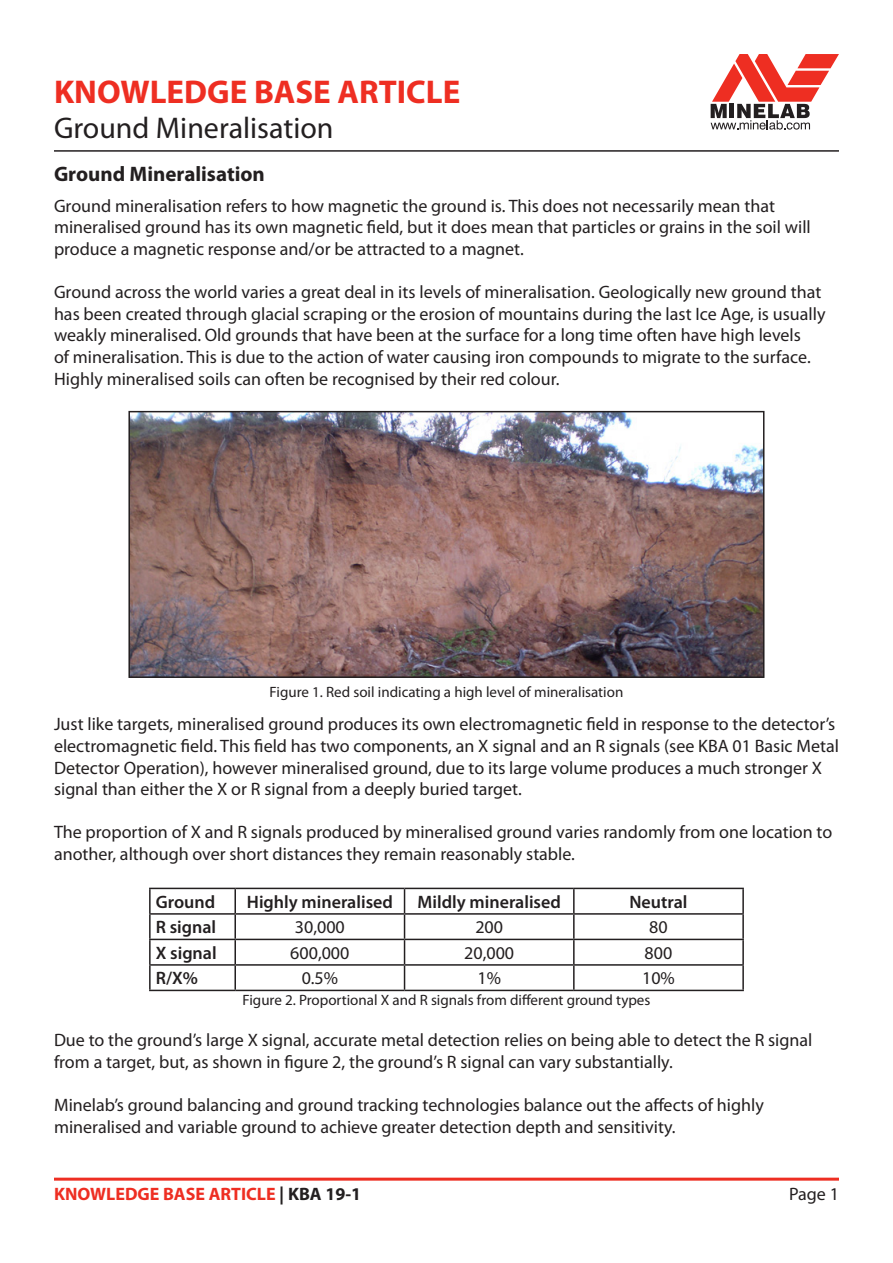
<style>
.page{position:relative;width:893px;height:1263px;background:#fff}
.page>*{position:absolute;margin:0;border:0;box-sizing:border-box;transform-origin:0 0}
.t1{font:700 33px "Myriad Pro";color:#ee2e22}
.t2{font:30px "Myriad Pro";color:#231f20}
.Heading1{font:700 21px "Myriad Pro";color:#231f20}
.t3{font:18px/21.6px "Myriad Pro";color:#231f20}
.t4{font:600 18px "Myriad Pro";color:#231f20}
.t5{font:700 18px "Myriad Pro";color:#ee2e22}
.Image_label{font:15px "Myriad Pro";color:#231f20}
.s1{color:#231f20}
</style>
<div class="page">
<svg style="left:711px;top:54px;width:128px;height:76px"></svg>
<hr style="left:54px;top:150px;width:785px;height:2px;background:#231f20">
<hr style="left:54px;top:1178px;width:785px;height:3px;background:#ee2e22">
<img style="left:131px;top:414px;width:630px;height:261px">
<div style="left:128px;top:411px;width:636px;height:267px;border:2px solid #231f20"></div>
<hr style="left:149px;top:888px;width:86px;height:1px;background:#231f20">
<hr style="left:149px;top:889px;width:2px;height:24px;background:#231f20">
<hr style="left:235px;top:888px;width:170px;height:1px;background:#231f20">
<hr style="left:234px;top:889px;width:2px;height:24px;background:#231f20">
<hr style="left:405px;top:888px;width:169px;height:1px;background:#231f20">
<hr style="left:574px;top:888px;width:170px;height:1px;background:#231f20">
<hr style="left:573px;top:889px;width:2px;height:24px;background:#231f20">
<hr style="left:742px;top:889px;width:2px;height:24px;background:#231f20">
<hr style="left:149px;top:913px;width:86px;height:2px;background:#231f20">
<hr style="left:149px;top:915px;width:2px;height:24px;background:#231f20">
<hr style="left:235px;top:913px;width:170px;height:2px;background:#231f20">
<hr style="left:234px;top:915px;width:2px;height:24px;background:#231f20">
<hr style="left:405px;top:913px;width:169px;height:2px;background:#231f20">
<hr style="left:574px;top:913px;width:170px;height:2px;background:#231f20">
<hr style="left:573px;top:915px;width:2px;height:24px;background:#231f20">
<hr style="left:742px;top:915px;width:2px;height:24px;background:#231f20">
<hr style="left:149px;top:939px;width:86px;height:1px;background:#231f20">
<hr style="left:149px;top:940px;width:2px;height:24px;background:#231f20">
<hr style="left:235px;top:939px;width:170px;height:1px;background:#231f20">
<hr style="left:234px;top:940px;width:2px;height:24px;background:#231f20">
<hr style="left:405px;top:939px;width:169px;height:1px;background:#231f20">
<hr style="left:574px;top:939px;width:170px;height:1px;background:#231f20">
<hr style="left:573px;top:940px;width:2px;height:24px;background:#231f20">
<hr style="left:742px;top:940px;width:2px;height:24px;background:#231f20">
<hr style="left:149px;top:964px;width:86px;height:2px;background:#231f20">
<hr style="left:149px;top:966px;width:2px;height:24px;background:#231f20">
<hr style="left:235px;top:964px;width:170px;height:2px;background:#231f20">
<hr style="left:234px;top:966px;width:2px;height:24px;background:#231f20">
<hr style="left:405px;top:964px;width:169px;height:2px;background:#231f20">
<svg style="left:404px;top:889px;width:1px;height:101px"></svg>
<hr style="left:574px;top:964px;width:170px;height:2px;background:#231f20">
<hr style="left:573px;top:966px;width:2px;height:24px;background:#231f20">
<hr style="left:742px;top:966px;width:2px;height:24px;background:#231f20">
<hr style="left:149px;top:990px;width:86px;height:1px;background:#231f20">
<hr style="left:235px;top:990px;width:170px;height:1px;background:#231f20">
<hr style="left:405px;top:990px;width:169px;height:1px;background:#231f20">
<hr style="left:574px;top:990px;width:170px;height:1px;background:#231f20">
<p class="t1" style="left:54px;top:74px;width:408px">KNOWLEDGE BASE ARTICLE</p>
<p class="t2" style="left:54px;top:112px;width:281px">Ground Mineralisation</p>
<p class="Heading1" style="left:54px;top:162px;width:212px">Ground Mineralisation</p>
<p class="t3" style="left:54px;top:195px;width:758px">Ground mineralisation refers to how magnetic the ground is. This does not necessarily mean that mineralised ground has its own magnetic field, but it does mean that particles or grains in the soil will produce a magnetic response and/or be attracted to a magnet.</p>
<p class="t3" style="left:54px;top:282px;width:773px">Ground across the world varies a great deal in its levels of mineralisation. Geologically new ground that has been created through glacial scraping or the erosion of mountains during the last Ice Age, is usually weakly mineralised. Old grounds that have been at the surface for a long time often have high levels<br>of mineralisation. This is due to the action of water causing iron compounds to migrate to the surface.<br>Highly mineralised soils can often be recognised by their red colour.</p>
<p class="Image_label" style="left:270px;top:684px;width:355px">Figure 1. Red soil indicating a high level of mineralisation</p>
<p class="t3" style="left:54px;top:714px;width:786px">Just like targets, mineralised ground produces its own electromagnetic field in response to the detector’s electromagnetic field. This field has two components, an X signal and an R signals (see KBA 01 Basic Metal Detector Operation), however mineralised ground, due to its large volume produces a much stronger X signal than either the X or R signal from a deeply buried target.</p>
<p class="t3" style="left:54px;top:822px;width:780px">The proportion of X and R signals produced by mineralised ground varies randomly from one location to another, although over short distances they remain reasonably stable.</p>
<p class="t4" style="left:156px;top:892px;width:61px">Ground</p>
<p class="t4" style="left:247px;top:892px;width:148px">Highly mineralised</p>
<p class="t4" style="left:417px;top:892px;width:145px">Mildly mineralised</p>
<p class="t4" style="left:629px;top:892px;width:60px">Neutral</p>
<p class="t4" style="left:156px;top:917px;width:62px">R signal</p>
<p class="t3" style="left:295px;top:917px;width:51px">30,000</p>
<p class="t3" style="left:475px;top:917px;width:29px">200</p>
<p class="t3" style="left:649px;top:917px;width:20px">80</p>
<p class="t4" style="left:156px;top:943px;width:62px">X signal</p>
<p class="t3" style="left:290px;top:942px;width:61px">600,000</p>
<p class="t3" style="left:464px;top:942px;width:51px">20,000</p>
<p class="t3" style="left:645px;top:942px;width:29px">800</p>
<p class="t4" style="left:156px;top:968px;width:44px">R/X%</p>
<p class="t3" style="left:302px;top:968px;width:38px">0.5%</p>
<p class="t3" style="left:477px;top:968px;width:25px">1%</p>
<p class="t3" style="left:642px;top:968px;width:34px">10%</p>
<p class="Image_label" style="left:243px;top:992px;width:409px">Figure 2. Proportional X and R signals from different ground types</p>
<p class="t3" style="left:54px;top:1030px;width:760px">Due to the ground’s large X signal, accurate metal detection relies on being able to detect the R signal from a target, but, as shown in figure 2, the ground’s R signal can vary substantially.</p>
<p class="t3" style="left:54px;top:1095px;width:711px">Minelab’s ground balancing and ground tracking technologies balance out the affects of highly mineralised and variable ground to achieve greater detection depth and sensitivity.</p>
<p class="t5" style="left:54px;top:1183px;width:309px">KNOWLEDGE BASE ARTICLE <span class="s1">| KBA 19-1</span></p>
<p class="t3" style="left:789px;top:1183px;width:51px">Page 1</p>
</div>
